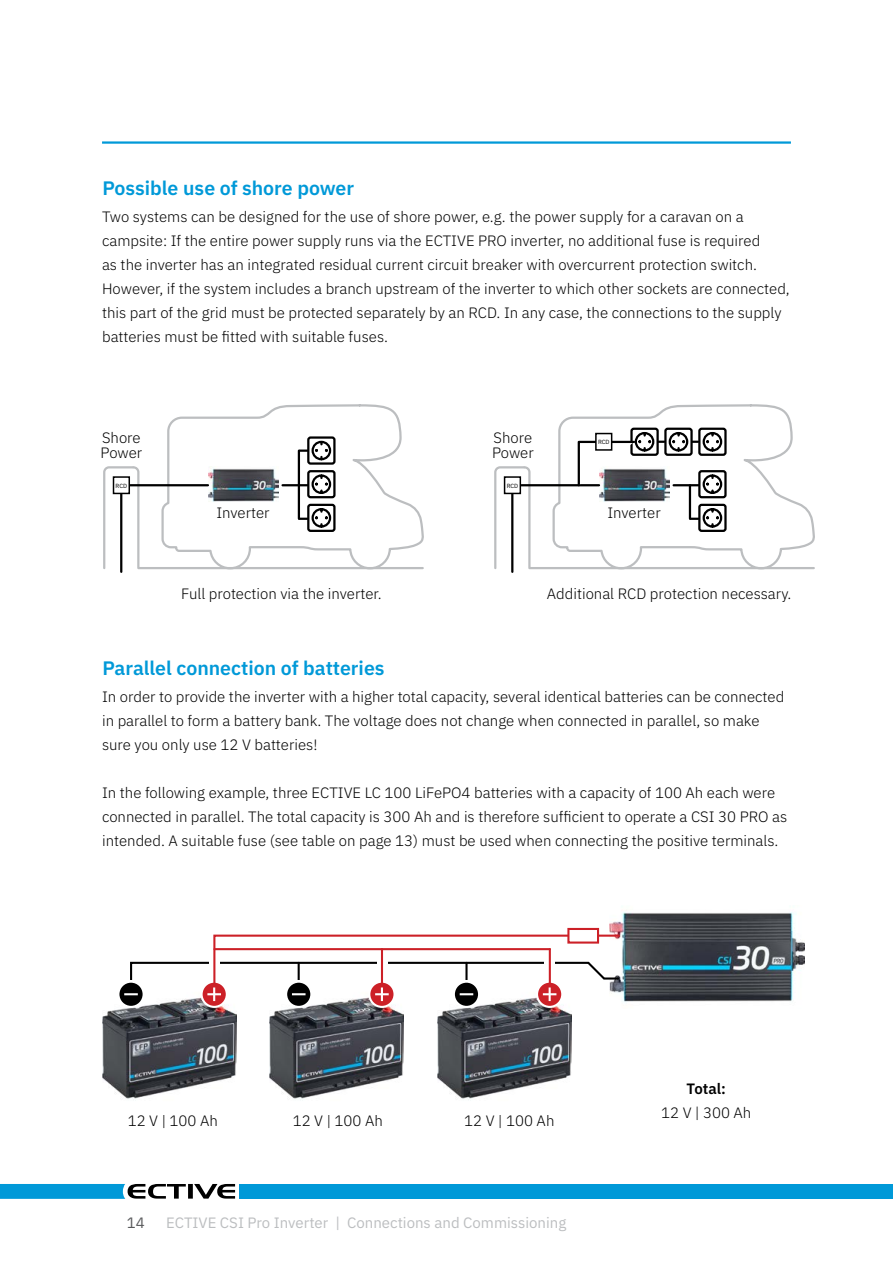
<style>
.page{position:relative;width:893px;height:1263px;background:#fff}
.page>*{position:absolute;margin:0;border:0;box-sizing:border-box;transform-origin:0 0}
.t1{font:600 19.5px "IBM Plex Sans";color:#0099d8}
.t2{font:300 15px/24px "IBM Plex Sans";color:#000}
.t3{font:15px "IBM Plex Sans";color:#bcbec0}
.t4{font:600 15px "IBM Plex Sans";color:#000}
.t5{font:15px "IBM Plex Sans";color:#58595b}
.t6{font:6px "IBM Plex Sans";letter-spacing:-.005em;color:#000}
</style>
<div class="page">
<svg style="left:0;top:1184px;width:235px;height:15px"></svg>
<div style="left:240px;top:1184px;width:653px;height:15px;background:#0099d8"></div>
<hr style="left:102px;top:141px;width:689px;height:3px;background:#0099d8">
<img style="left:610px;top:912px;width:194px;height:90px">
<img style="left:102px;top:1001px;width:134px;height:99px">
<svg style="left:202px;top:982px;width:25px;height:25px"></svg>
<div style="left:201px;top:980px;width:27px;height:28px;border:2px solid #fff;border-radius:50%"></div>
<svg style="left:118px;top:982px;width:26px;height:25px"></svg>
<div style="left:117px;top:980px;width:28px;height:28px;border:2px solid #fff;border-radius:50%"></div>
<img style="left:270px;top:1001px;width:134px;height:99px">
<svg style="left:369px;top:982px;width:26px;height:25px"></svg>
<div style="left:368px;top:980px;width:28px;height:28px;border:2px solid #fff;border-radius:50%"></div>
<svg style="left:286px;top:982px;width:25px;height:25px"></svg>
<div style="left:285px;top:980px;width:27px;height:28px;border:2px solid #fff;border-radius:50%"></div>
<img style="left:437px;top:1001px;width:135px;height:99px">
<svg style="left:537px;top:982px;width:25px;height:25px"></svg>
<div style="left:536px;top:980px;width:27px;height:28px;border:2px solid #fff;border-radius:50%"></div>
<svg style="left:454px;top:982px;width:25px;height:25px"></svg>
<div style="left:453px;top:980px;width:27px;height:28px;border:2px solid #fff;border-radius:50%"></div>
<svg style="left:124px;top:933px;width:497px;height:68px"></svg>
<div style="left:567px;top:928px;width:32px;height:15px;background:#fff;border:2px solid #cc2027"></div>
<hr style="left:120px;top:494px;width:2px;height:78px;background:#000">
<svg style="left:103px;top:404px;width:321px;height:166px"></svg>
<hr style="left:298px;top:451px;width:2px;height:68px;background:#000">
<hr style="left:511px;top:494px;width:2px;height:78px;background:#000">
<svg style="left:494px;top:404px;width:321px;height:166px"></svg>
<div style="left:596px;top:433px;width:16px;height:17px;background:#fff"></div>
<div style="left:595px;top:433px;width:17px;height:18px;border:2px solid #000"></div>
<h1 class="t1" style="left:102px;top:173px;width:253px">Possible use of shore power</h1>
<p class="t2" style="left:102px;top:203px;width:689px">Two systems can be designed for the use of shore power, e.g. the power supply for a caravan on a campsite: If the entire power supply runs via the ECTIVE PRO inverter, no additional fuse is required<br>as the inverter has an integrated residual current circuit breaker with overcurrent protection switch.<br>However, if the system includes a branch upstream of the inverter to which other sockets are connected, this part of the grid must be protected separately by an RCD. In any case, the connections to the supply batteries must be fitted with suitable fuses.</p>
<p class="t2" style="left:100px;top:429px;width:43px;line-height:15px">Shore<br>Power</p>
<p class="t6" style="left:116px;top:481px;width:13px">RCD</p>
<p class="t2" style="left:216px;top:500px;width:55px">Inverter</p>
<p class="t2" style="left:181px;top:580px;width:202px">Full protection via the inverter.</p>
<p class="t2" style="left:494px;top:425px;width:40px">Shore</p>
<p class="t6" style="left:598px;top:437px;width:13px">RCD</p>
<p class="t2" style="left:492px;top:440px;width:43px">Power</p>
<p class="t6" style="left:507px;top:481px;width:13px">RCD</p>
<p class="t2" style="left:607px;top:500px;width:55px">Inverter</p>
<p class="t2" style="left:547px;top:580px;width:246px">Additional RCD protection necessary.</p>
<h1 class="t1" style="left:102px;top:653px;width:284px">Parallel connection of batteries</h1>
<p class="t2" style="left:102px;top:683px;width:684px">In order to provide the inverter with a higher total capacity, several identical batteries can be connected in parallel to form a battery bank. The voltage does not change when connected in parallel, so make sure you only use 12 V batteries!</p>
<p class="t2" style="left:102px;top:779px;width:687px">In the following example, three ECTIVE LC 100 LiFePO4 batteries with a capacity of 100 Ah each were connected in parallel. The total capacity is 300 Ah and is therefore sufficient to operate a CSI 30 PRO as intended. A suitable fuse (see table on page 13) must be used when connecting the positive terminals.</p>
<p class="t2" style="left:128px;top:1108px;width:92px">12 V | 100 Ah</p>
<p class="t2" style="left:293px;top:1108px;width:92px">12 V | 100 Ah</p>
<p class="t2" style="left:464px;top:1108px;width:92px">12 V | 100 Ah</p>
<p class="t5" style="left:127px;top:1211px;width:19px">14</p>
<p class="t3" style="left:166px;top:1211px;width:402px">ECTIVE CSI Pro Inverter | Connections and Commissioning</p>
<p class="t4" style="left:687px;top:1076px;width:41px">Total:</p>
<p class="t2" style="left:661px;top:1099px;width:92px">12 V | 300 Ah</p>
</div>
